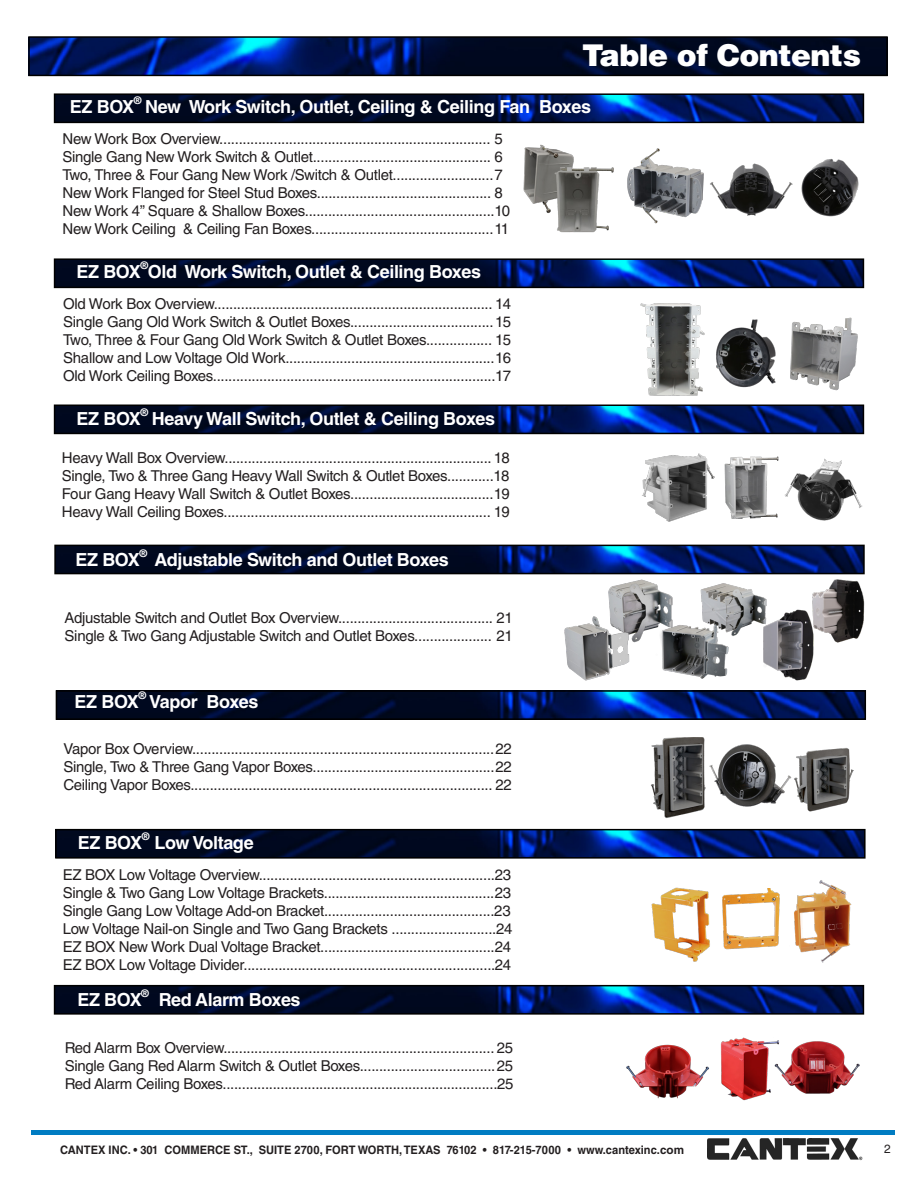
<style>
.page{position:relative;width:918px;height:1188px;background:#fff}
.page>*{position:absolute;margin:0;border:0;box-sizing:border-box;transform-origin:0 0}
.t1{font:900 30px "Helvetica LT Pro";letter-spacing:-.02em;color:#fff}
.t2{font:700 18px "Helvetica LT Std";letter-spacing:-.02em;color:#fff}
.t3{font:15px "Helvetica LT Std";letter-spacing:-.02em;color:#231f20}
.t4{font:12px "Helvetica LT Std";color:#231f20}
.t5{font:700 11.7px "Helvetica LT Std";color:#231f20;scale:.95 1}
.t6{font:700 10.5px "Helvetica LT Std";color:#fff}
</style>
<div class="page">
<img style="left:707px;top:1139px;width:156px;height:21px">
<img style="left:31px;top:39px;width:854px;height:34px">
<div style="left:28px;top:36px;width:860px;height:40px;border:2px solid #000"></div>
<img style="left:57px;top:96px;width:804px;height:24px">
<div style="left:54px;top:93px;width:810px;height:30px;border:2px solid #000"></div>
<img style="left:57px;top:261px;width:804px;height:24px">
<div style="left:54px;top:258px;width:810px;height:30px;border:2px solid #000"></div>
<img style="left:57px;top:408px;width:804px;height:23px">
<div style="left:54px;top:405px;width:810px;height:29px;border:2px solid #000"></div>
<img style="left:724px;top:456px;width:55px;height:63px">
<img style="left:784px;top:458px;width:78px;height:63px">
<img style="left:676px;top:583px;width:84px;height:96px">
<img style="left:794px;top:748px;width:60px;height:64px">
<img style="left:59px;top:693px;width:804px;height:24px">
<div style="left:56px;top:690px;width:810px;height:30px;border:2px solid #000"></div>
<img style="left:58px;top:832px;width:805px;height:24px">
<div style="left:55px;top:829px;width:811px;height:30px;border:2px solid #000"></div>
<img style="left:57px;top:988px;width:804px;height:24px">
<div style="left:54px;top:985px;width:810px;height:30px;border:2px solid #000"></div>
<img style="left:794px;top:880px;width:58px;height:83px">
<img style="left:710px;top:163px;width:83px;height:53px">
<img style="left:720px;top:1037px;width:52px;height:64px">
<img style="left:627px;top:148px;width:77px;height:76px">
<img style="left:57px;top:548px;width:805px;height:23px">
<div style="left:54px;top:545px;width:811px;height:29px;border:2px solid #000"></div>
<img style="left:730px;top:889px;width:50px;height:60px">
<img style="left:772px;top:1040px;width:88px;height:54px">
<img style="left:651px;top:737px;width:52px;height:81px">
<img style="left:564px;top:579px;width:112px;height:102px">
<img style="left:642px;top:453px;width:73px;height:69px">
<img style="left:703px;top:737px;width:89px;height:73px">
<img style="left:801px;top:159px;width:58px;height:58px">
<img style="left:651px;top:887px;width:79px;height:75px">
<img style="left:790px;top:317px;width:68px;height:74px">
<img style="left:640px;top:303px;width:63px;height:93px">
<img style="left:703px;top:319px;width:73px;height:69px">
<img style="left:626px;top:1044px;width:83px;height:55px">
<div style="left:31px;top:1130px;width:864px;height:5px;background:#007cc2"></div>
<img style="left:523px;top:144px;width:91px;height:89px">
<img style="left:760px;top:579px;width:105px;height:102px">
<p class="t1" style="left:582px;top:35px;width:280px">Table of Contents</p>
<p class="t2" style="left:70px;top:96px;width:66px">EZ BOX</p>
<p class="t6" style="left:134px;top:94px;width:9px">®</p>
<p class="t2" style="left:145px;top:96px;width:447px">New Work Switch, Outlet, Ceiling &amp; Ceiling Fan Boxes</p>
<p class="t3" style="left:62px;top:130px;width:442px">New Work Box Overview...................................................................... 5</p>
<p class="t3" style="left:62px;top:148px;width:442px">Single Gang New Work Switch &amp; Outlet.............................................. 6</p>
<p class="t3" style="left:62px;top:166px;width:442px">Two, Three &amp; Four Gang New Work /Switch &amp; Outlet..........................7</p>
<p class="t3" style="left:62px;top:184px;width:442px">New Work Flanged for Steel Stud Boxes............................................. 8</p>
<p class="t3" style="left:62px;top:202px;width:449px">New Work 4” Square &amp; Shallow Boxes.................................................10</p>
<p class="t3" style="left:62px;top:220px;width:448px">New Work Ceiling &amp; Ceiling Fan Boxes...............................................11</p>
<p class="t6" style="left:140px;top:259px;width:9px">®</p>
<p class="t2" style="left:76px;top:261px;width:406px">EZ BOX Old Work Switch, Outlet &amp; Ceiling Boxes</p>
<p class="t3" style="left:63px;top:295px;width:449px">Old Work Box Overview........................................................................ 14</p>
<p class="t3" style="left:63px;top:313px;width:449px">Single Gang Old Work Switch &amp; Outlet Boxes.....................................15</p>
<p class="t3" style="left:63px;top:331px;width:449px">Two, Three &amp; Four Gang Old Work Switch &amp; Outlet Boxes................. 15</p>
<p class="t3" style="left:63px;top:349px;width:449px">Shallow and Low Voltage Old Work......................................................16</p>
<p class="t3" style="left:63px;top:367px;width:449px">Old Work Ceiling Boxes.........................................................................17</p>
<p class="t2" style="left:77px;top:407px;width:66px">EZ BOX</p>
<p class="t6" style="left:141px;top:406px;width:9px">®</p>
<p class="t2" style="left:152px;top:407px;width:345px">Heavy Wall Switch, Outlet &amp; Ceiling Boxes</p>
<p class="t3" style="left:62px;top:449px;width:449px">Heavy Wall Box Overview..................................................................... 18</p>
<p class="t3" style="left:62px;top:467px;width:449px">Single, Two &amp; Three Gang Heavy Wall Switch &amp; Outlet Boxes............18</p>
<p class="t3" style="left:62px;top:485px;width:449px">Four Gang Heavy Wall Switch &amp; Outlet Boxes.....................................19</p>
<p class="t3" style="left:62px;top:503px;width:449px">Heavy Wall Ceiling Boxes..................................................................... 19</p>
<p class="t2" style="left:75px;top:549px;width:66px">EZ BOX</p>
<p class="t6" style="left:139px;top:547px;width:9px">®</p>
<p class="t2" style="left:155px;top:549px;width:296px">Adjustable Switch and Outlet Boxes</p>
<p class="t3" style="left:65px;top:609px;width:450px">Adjustable Switch and Outlet Box Overview........................................ 21</p>
<p class="t3" style="left:65px;top:627px;width:450px">Single &amp; Two Gang Adjustable Switch and Outlet Boxes.................... 21</p>
<p class="t2" style="left:75px;top:691px;width:66px">EZ BOX</p>
<p class="t6" style="left:138px;top:689px;width:9px">®</p>
<p class="t2" style="left:149px;top:691px;width:111px">Vapor Boxes</p>
<p class="t3" style="left:63px;top:740px;width:450px">Vapor Box Overview..............................................................................22</p>
<p class="t3" style="left:63px;top:758px;width:450px">Single, Two &amp; Three Gang Vapor Boxes...............................................22</p>
<p class="t3" style="left:63px;top:776px;width:450px">Ceiling Vapor Boxes.............................................................................. 22</p>
<p class="t2" style="left:78px;top:832px;width:66px">EZ BOX</p>
<p class="t6" style="left:142px;top:830px;width:9px">®</p>
<p class="t2" style="left:155px;top:832px;width:101px">Low Voltage</p>
<p class="t3" style="left:63px;top:866px;width:450px">EZ BOX Low Voltage Overview.............................................................23</p>
<p class="t3" style="left:63px;top:884px;width:450px">Single &amp; Two Gang Low Voltage Brackets............................................23</p>
<p class="t3" style="left:63px;top:902px;width:449px">Single Gang Low Voltage Add-on Bracket............................................23</p>
<p class="t3" style="left:63px;top:920px;width:451px">Low Voltage Nail-on Single and Two Gang Brackets ...........................24</p>
<p class="t3" style="left:63px;top:938px;width:450px">EZ BOX New Work Dual Voltage Bracket.............................................24</p>
<p class="t3" style="left:63px;top:956px;width:450px">EZ BOX Low Voltage Divider.................................................................24</p>
<p class="t2" style="left:77px;top:989px;width:66px">EZ BOX</p>
<p class="t6" style="left:141px;top:987px;width:9px">®</p>
<p class="t2" style="left:159px;top:989px;width:143px">Red Alarm Boxes</p>
<p class="t3" style="left:65px;top:1039px;width:450px">Red Alarm Box Overview...................................................................... 25</p>
<p class="t3" style="left:65px;top:1057px;width:450px">Single Gang Red Alarm Switch &amp; Outlet Boxes...................................25</p>
<p class="t3" style="left:65px;top:1075px;width:450px">Red Alarm Ceiling Boxes.......................................................................25</p>
<p class="t5" style="left:60px;top:1143px;width:658px">CANTEX INC. • 301 COMMERCE ST., SUITE 2700, FORT WORTH, TEXAS 76102 • 817-215-7000 • www.cantexinc.com</p>
<p class="t4" style="left:884px;top:1142px;width:8px">2</p>
</div>
